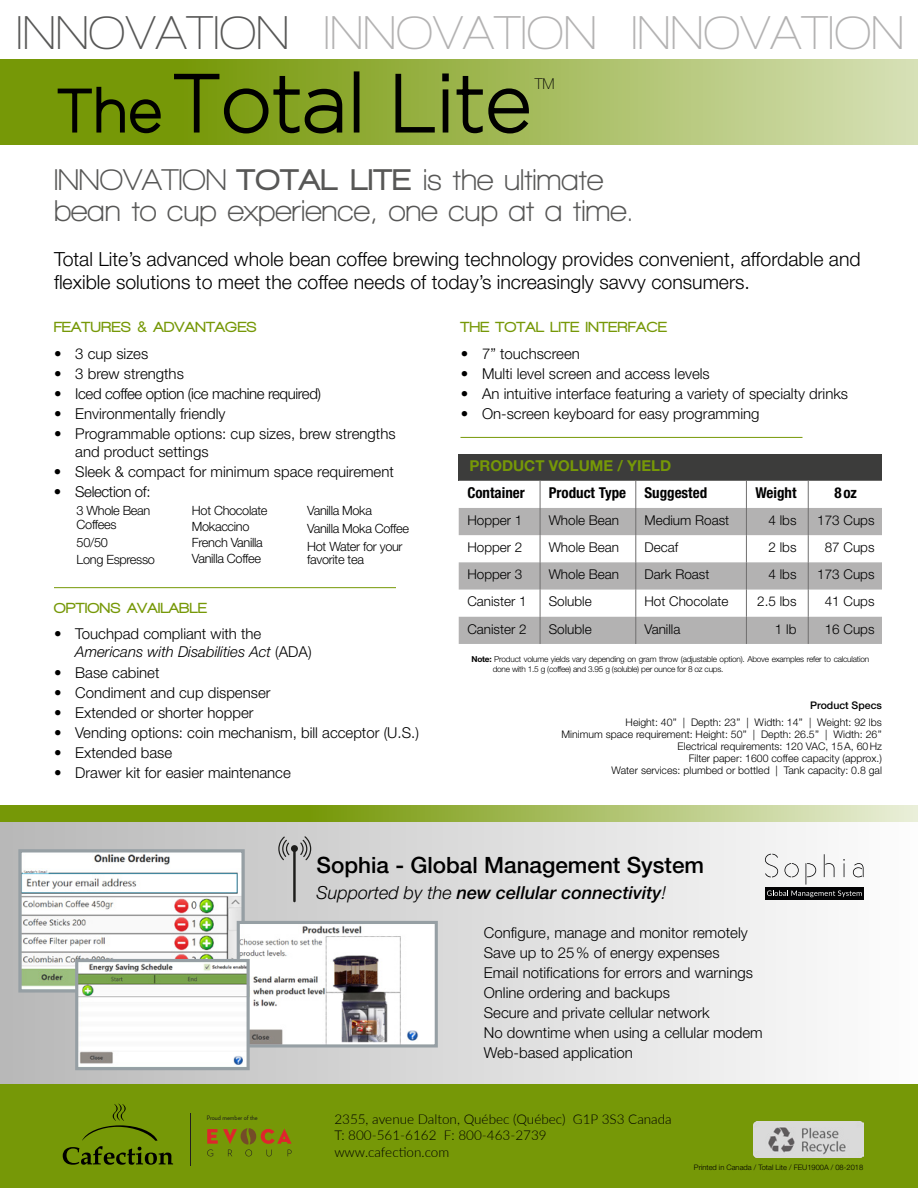
<style>
.page{position:relative;width:918px;height:1188px;background:#fff}
.page>*{position:absolute;margin:0;border:0;box-sizing:border-box;transform-origin:0 0}
.t1{font:600 48.45px "Walkway";color:#b3b2b2}
.t2{font:700 30.75px/30.8px "Walkway";color:#575756}
.t3{font:500 22.5px "Helvetica Neue LT Pro";color:#000}
.t4{font:300 19.5px/23.4px "Helvetica Neue LT Pro";color:#000}
.t5{font:italic 500 18px "Helvetica Neue LT Pro";color:#000}
.t6{font:300 15px/20.1px "Helvetica Neue LT Pro";color:#000}
.t7{font:900 15px "Walkway";letter-spacing:.05em;color:#769807}
.t8{font:300 15px "Helvetica Neue LT Pro";letter-spacing:-.025em;color:#000}
.t9{font:700 condensed 15px "Helvetica Neue LT Pro";color:#000}
.t10{font:700 15px "Helvetica Neue LT Pro";color:#769807}
.t11{font:100 15px "Helvetica Neue LT Pro";color:#000}
.t12{font:300 13.5px "Helvetica Neue LT Pro";color:#000}
.t13{font:300 13.5px/16.2px "Lato";color:#000}
.t14{font:300 12.75px/17.7px "Helvetica Neue LT Pro";letter-spacing:-.025em;color:#000}
.t15{font:300 10.5px/12px "Helvetica Neue LT Pro";color:#000;text-align:right}
.t16{font:500 10.5px "Helvetica Neue LT Pro";color:#000}
.t17{font:300 8.25px/9.9px "Helvetica Neue LT Pro";letter-spacing:-.025em;color:#000}
.t18{font:300 7.5px "Helvetica Neue LT Pro";color:#000}
.t19{font:6.15px "Verlag";color:#1c1c1a}
.s1{color:#575756}
.s2{font-weight:900}
.s3{font-family:"Helvetica Neue LT Pro";font-weight:400}
.s4{font-weight:700}
.s5{font-style:italic}
.s6{font-weight:300}
</style>
<div class="page">
<div style="left:0;top:59px;width:918px;height:86px;background:linear-gradient(to right,#678c00,#d3deb0)"></div>
<div style="left:0;top:822px;width:918px;height:284px;background:linear-gradient(to right,#b7b8b8,#fdfdfd)"></div>
<svg style="left:0;top:805px;width:918px;height:17px;background:#9cb44c"></svg>
<div style="left:0;top:1084px;width:918px;height:104px;background:#769807"></div>
<div style="left:459px;top:454px;width:423px;height:27px;background:#3c3c3b"></div>
<svg style="left:459px;top:481px;width:423px;height:163px"></svg>
<hr style="left:54px;top:587px;width:342px;height:1px;background:#769807">
<hr style="left:460px;top:437px;width:342px;height:1px;background:#769807">
<svg style="left:56px;top:70px;width:474px;height:65px;background:#6b831d"></svg>
<img style="left:22px;top:853px;width:219px;height:136px">
<div style="left:18px;top:849px;width:227px;height:144px;border:3px solid #969fa4"></div>
<img style="left:241px;top:925px;width:193px;height:119px">
<div style="left:237px;top:921px;width:201px;height:127px;border:3px solid #969fa4"></div>
<img style="left:79px;top:963px;width:167px;height:103px">
<div style="left:75px;top:959px;width:175px;height:111px;border:3px solid #969fa4"></div>
<img style="left:753px;top:1121px;width:110px;height:37px">
<hr style="left:293px;top:848px;width:3px;height:54px;background:#1d1d1b">
<svg style="left:278px;top:836px;width:33px;height:24px"></svg>
<div style="left:765px;top:887px;width:99px;height:12px;background:#020203"></div>
<svg style="left:765px;top:854px;width:99px;height:43px"></svg>
<svg style="left:63px;top:1104px;width:110px;height:61px"></svg>
<hr style="left:190px;top:1113px;width:1px;height:52px;background:#231f20">
<svg style="left:207px;top:1128px;width:85px;height:28px"></svg>
<h1 class="t1" style="left:16px;top:7px;width:889px"><span class="s1">INNOVATION</span> INNOVATION INNOVATION</h1>
<p class="t11" style="left:535px;top:75px;width:21px">TM</p>
<h2 class="t2" style="left:54px;top:164px;width:581px">INNOVATION <span class="s2">TOTAL LITE</span> is the ultimate bean to cup experience, one cup at a time.</h2>
<h3 class="t4" style="left:54px;top:247px;width:808px">Total Lite’s advanced whole bean coffee brewing technology provides convenient, affordable and flexible solutions to meet the coffee needs of today’s increasingly savvy consumers.</h3>
<p class="t7" style="left:461px;top:319px;width:207px">THE TOTAL LITE INTERFACE</p>
<p class="t6" style="left:461px;top:343px;width:121px">• 7” touchscreen</p>
<p class="t6" style="left:461px;top:363px;width:251px">• Multi level screen and access levels</p>
<p class="t6" style="left:461px;top:383px;width:389px">• An intuitive interface featuring a variety of specialty drinks</p>
<p class="t6" style="left:461px;top:403px;width:300px">• On-screen keyboard for easy programming</p>
<p class="t7" style="left:54px;top:319px;width:204px">FEATURES <span class="s3">&amp;</span> ADVANTAGES</p>
<p class="t6" style="left:54px;top:343px;width:96px">• 3 cup sizes</p>
<p class="t6" style="left:54px;top:363px;width:131px">• 3 brew strengths</p>
<p class="t8" style="left:54px;top:384px;width:269px">• Iced coffee option (ice machine required)</p>
<p class="t6" style="left:54px;top:403px;width:173px">• Environmentally friendly</p>
<p class="t6" style="left:75px;top:424px;width:322px;line-height:18px;text-indent:-21px">• Programmable options: cup sizes, brew strengths and product settings</p>
<p class="t6" style="left:54px;top:462px;width:341px">• Sleek &amp; compact for minimum space requirement</p>
<p class="t8" style="left:54px;top:483px;width:98px">• Selection of:</p>
<p class="t10" style="left:470px;top:456px;width:203px">PRODUCT VOLUME / YIELD</p>
<p class="t9" style="left:467px;top:484px;width:59px">Container</p>
<p class="t9" style="left:549px;top:484px;width:160px">Product Type Suggested</p>
<p class="t9" style="left:755px;top:484px;width:43px">Weight</p>
<p class="t9" style="left:834px;top:484px;width:24px">8oz</p>
<p class="t12" style="left:467px;top:512px;width:57px">Hopper 1</p>
<p class="t12" style="left:549px;top:512px;width:72px">Whole Bean</p>
<p class="t12" style="left:644px;top:512px;width:86px">Medium Roast</p>
<p class="t12" style="left:769px;top:512px;width:29px">4 lbs</p>
<p class="t12" style="left:817px;top:512px;width:59px">173 Cups</p>
<p class="t12" style="left:467px;top:539px;width:57px">Hopper 2</p>
<p class="t12" style="left:549px;top:539px;width:72px">Whole Bean</p>
<p class="t12" style="left:644px;top:539px;width:35px">Decaf</p>
<p class="t12" style="left:769px;top:539px;width:29px">2 lbs</p>
<p class="t12" style="left:825px;top:539px;width:51px">87 Cups</p>
<p class="t12" style="left:467px;top:566px;width:57px">Hopper 3</p>
<p class="t12" style="left:549px;top:566px;width:72px">Whole Bean</p>
<p class="t12" style="left:644px;top:566px;width:67px">Dark Roast</p>
<p class="t12" style="left:769px;top:566px;width:29px">4 lbs</p>
<p class="t12" style="left:817px;top:566px;width:59px">173 Cups</p>
<p class="t12" style="left:467px;top:593px;width:61px">Canister 1</p>
<p class="t12" style="left:549px;top:593px;width:45px">Soluble</p>
<p class="t12" style="left:644px;top:593px;width:86px">Hot Chocolate</p>
<p class="t12" style="left:757px;top:593px;width:41px">2.5 lbs</p>
<p class="t12" style="left:825px;top:593px;width:51px">41 Cups</p>
<p class="t12" style="left:467px;top:621px;width:61px">Canister 2</p>
<p class="t12" style="left:549px;top:621px;width:45px">Soluble</p>
<p class="t12" style="left:644px;top:621px;width:38px">Vanilla</p>
<p class="t12" style="left:775px;top:621px;width:23px">1 lb</p>
<p class="t12" style="left:825px;top:621px;width:51px">16 Cups</p>
<p class="t17" style="left:493px;top:654px;width:378px;text-indent:-21px"><span class="s4">Note:</span> Product volume yields vary depending on gram throw (adjustable option). Above examples refer to calculation done with 1.5 g (coffee) and 3.95 g (soluble) per ounce for 8 oz cups.</p>
<p class="t14" style="left:192px;top:502px;width:77px;line-height:16px">Hot Chocolate<br>Mokaccino<br>French Vanilla<br>Vanilla Coffee</p>
<p class="t14" style="left:307px;top:502px;width:103px">Vanilla Moka<br>Vanilla Moka Coffee<br>Hot Water for your</p>
<p class="t14" style="left:77px;top:504px;width:75px;line-height:13.5px">3 Whole Bean<br>Coffees</p>
<p class="t14" style="left:77px;top:533px;width:80px">50/50<br>Long Espresso</p>
<p class="t14" style="left:307px;top:551px;width:58px">favorite tea</p>
<p class="t7" style="left:54px;top:600px;width:154px">OPTIONS AVAILABLE</p>
<p class="t6" style="left:75px;top:625px;width:238px;line-height:18px;text-indent:-21px">• Touchpad compliant with the<br><span class="s5">Americans with Disabilities Act</span> (ADA)</p>
<p class="t6" style="left:54px;top:662px;width:107px">• Base cabinet</p>
<p class="t6" style="left:54px;top:682px;width:218px">• Condiment and cup dispenser</p>
<p class="t6" style="left:54px;top:702px;width:201px">• Extended or shorter hopper</p>
<p class="t6" style="left:54px;top:722px;width:366px">• Vending options: coin mechanism, bill acceptor (U.S.)</p>
<p class="t6" style="left:54px;top:742px;width:120px">• Extended base</p>
<p class="t6" style="left:54px;top:763px;width:238px">• Drawer kit for easier maintenance</p>
<p class="t16" style="left:810px;top:699px;width:73px">Product Specs</p>
<p class="t15" style="left:561px;top:716px;width:322px">Height: 40’’ | Depth: 23’’ | Width: 14’’ | Weight: 92 lbs<br>Minimum space requirement: Height: 50’’ | Depth: 26.5’’ | Width: 26’’ Electrical requirements: 120 VAC, 15A, 60Hz<br>Filter paper: 1600 coffee capacity (approx.)<br>Water services: plumbed or bottled | Tank capacity: 0.8 gal</p>
<p class="t19" style="left:207px;top:1113px;width:52px">Proud member of the</p>
<h3 class="t3" style="left:317px;top:851px;width:389px">Sophia - Global Management System</h3>
<p class="t5" style="left:317px;top:882px;width:351px"><span class="s6">Supported by the</span> new cellular connectivity<span class="s6">!</span></p>
<p class="t6" style="left:484px;top:922px;width:280px">Configure, manage and monitor remotely Save up to 25% of energy expenses<br>Email notifications for errors and warnings Online ordering and backups<br>Secure and private cellular network<br>No downtime when using a cellular modem Web-based application</p>
<p class="t13" style="left:334px;top:1111px;width:339px">2355, avenue Dalton, Québec (Québec) G1P 3S3 Canada<br>T: 800-561-6162 F: 800-463-2739<br>www.cafection.com</p>
<p class="t18" style="left:694px;top:1163px;width:171px">Printed in Canada / Total Lite / FEU1900A / 08-2018</p>
</div>
